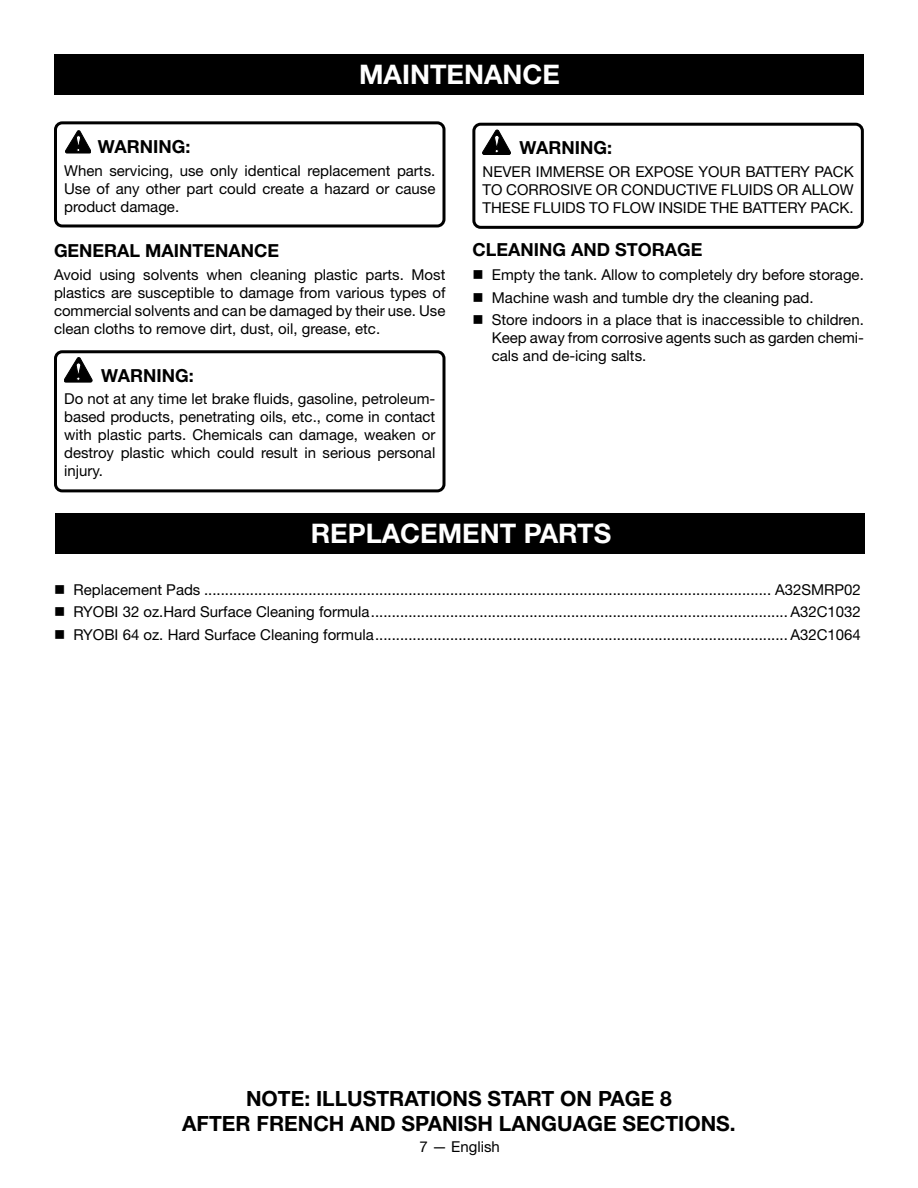
<style>
.page{position:relative;width:918px;height:1188px;background:#fff}
.page>*{position:absolute;margin:0;border:0;box-sizing:border-box;transform-origin:0 0}
.HEADING{font:700 27px "Helvetica Neue LT Std";color:#fff}
.Body_text{font:700 21px/25.2px "Helvetica Neue LT Std";color:#000;text-align:center}
.Warning{font:700 18px "Helvetica Neue LT Std";color:#000}
.Heading_2{font:700 18px "Helvetica Neue LT Std";color:#000}
.Heading_1{font:700 18px "Helvetica Neue LT Std";color:#000}
.Warning_text{font:15px/18px "Helvetica Neue LT Std";color:#000;text-align:justify}
.Body_text-2{font:15px/18px "Helvetica Neue LT Std";color:#000;text-align:justify}
</style>
<div class="page">
<div style="left:54px;top:54px;width:810px;height:40px;background:#000"></div>
<div style="left:54px;top:121px;width:392px;height:106px;border:3px solid #000;border-radius:7px"></div>
<div style="left:54px;top:350px;width:392px;height:142px;border:3px solid #000;border-radius:7px"></div>
<svg style="left:65px;top:131px;width:26px;height:22px"></svg>
<svg style="left:64px;top:358px;width:28px;height:24px"></svg>
<div style="left:472px;top:123px;width:392px;height:106px;border:3px solid #000;border-radius:7px"></div>
<svg style="left:483px;top:130px;width:28px;height:25px"></svg>
<div style="left:56px;top:514px;width:809px;height:40px;background:#000"></div>
<p class="HEADING" style="left:359px;top:58px;width:202px">MAINTENANCE</p>
<p class="Warning" style="left:98px;top:136px;width:94px">WARNING:</p>
<p class="Warning_text" style="left:64px;top:161px;width:373px">When servicing, use only identical replacement parts.<br>Use of any other part could create a hazard or cause product damage.</p>
<p class="Heading_2" style="left:54px;top:240px;width:227px">GENERAL MAINTENANCE</p>
<p class="Body_text-2" style="left:54px;top:265px;width:393px">Avoid using solvents when cleaning plastic parts. Most plastics are susceptible to damage from various types of commercial solvents and can be damaged by their use. Use clean cloths to remove dirt, dust, oil, grease, etc.</p>
<p class="Warning" style="left:101px;top:364px;width:94px">WARNING:</p>
<p class="Warning_text" style="left:64px;top:390px;width:373px">Do not at any time let brake fluids, gasoline, petroleum&shy;based products, penetrating oils, etc., come in contact with plastic parts. Chemicals can damage, weaken or destroy plastic which could result in serious personal injury.</p>
<p class="Warning" style="left:520px;top:137px;width:94px">WARNING:</p>
<p class="Warning_text" style="left:483px;top:162px;width:373px">NEVER IMMERSE OR EXPOSE YOUR BATTERY PACK TO CORROSIVE OR CONDUCTIVE FLUIDS OR ALLOW THESE FLUIDS TO FLOW INSIDE THE BATTERY PACK.</p>
<p class="Heading_1" style="left:472px;top:238px;width:232px">CLEANING AND STORAGE</p>
<p class="Warning_text" style="left:492px;top:266px;width:373px">Empty the tank. Allow to completely dry before storage.</p>
<p class="Warning_text" style="left:492px;top:288px;width:323px">Machine wash and tumble dry the cleaning pad.</p>
<p class="Warning_text" style="left:492px;top:311px;width:374px">Store indoors in a place that is inaccessible to children.<br>Keep away from corrosive agents such as garden chemi&shy;cals and de-icing salts.</p>
<p class="HEADING" style="left:311px;top:517px;width:302px">REPLACEMENT PARTS</p>
<p class="Warning_text" style="left:74px;top:580px;width:789px">Replacement Pads ........................................................................................................................................ A32SMRP02</p>
<p class="Warning_text" style="left:74px;top:602px;width:789px">RYOBI 32 oz.Hard Surface Cleaning formula.................................................................................................... A32C1032</p>
<p class="Warning_text" style="left:74px;top:625px;width:789px">RYOBI 64 oz. Hard Surface Cleaning formula................................................................................................... A32C1064</p>
<p class="Body_text" style="left:182px;top:1085px;width:555px">NOTE: ILLUSTRATIONS START ON PAGE 8<br>AFTER FRENCH AND SPANISH LANGUAGE SECTIONS.</p>
<p class="Warning_text" style="left:420px;top:1138px;width:82px">7 — English</p>
</div>
